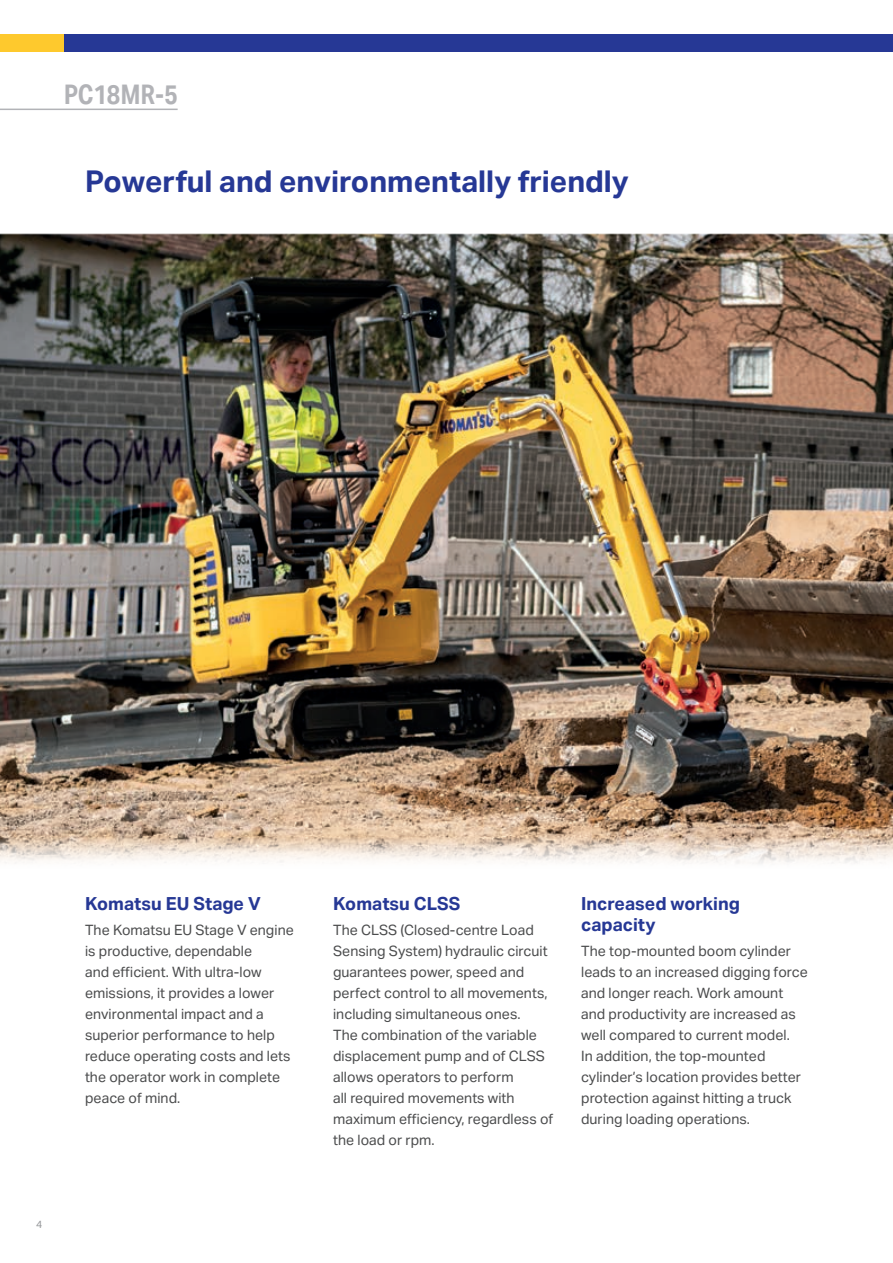
<style>
.page{position:relative;width:893px;height:1263px;background:#fff}
.page>*{position:absolute;margin:0;border:0;box-sizing:border-box;transform-origin:0 0}
.t1{font:700 30px "Aktiv Grotesk";color:#263895}
.t2{font:700 27px "Aktiv Grotesk Cd";color:#b2b3b7}
.t3{font:700 18px/21px "Aktiv Grotesk";color:#263895}
.t4{font:14.25px/21px "Aktiv Grotesk";color:#4b4c4d}
.t5{font:10.5px "Aktiv Grotesk";color:#939598}
</style>
<div class="page">
<img style="left:0;top:234px;width:893px;height:630px">
<hr style="left:0;top:109px;width:178px;height:1px;background:#b2b3b7">
<div style="left:0;top:34px;width:143px;height:17px;background:#fec92d"></div>
<div style="left:64px;top:34px;width:829px;height:17px;background:#263895"></div>
<h2 class="t2" style="left:64px;top:84px;width:115px">PC18MR-5</h2>
<h1 class="t1" style="left:85px;top:169px;width:545px">Powerful and environmentally friendly</h1>
<p class="t5" style="left:36px;top:1220px;width:8px">4</p>
<p class="t3" style="left:85px;top:893px;width:177px">Komatsu EU Stage V</p>
<p class="t4" style="left:85px;top:921px;width:210px">The Komatsu EU Stage V engine is productive, dependable<br>and efficient. With ultra-low emissions, it provides a lower environmental impact and a superior performance to help reduce operating costs and lets the operator work in complete peace of mind.</p>
<p class="t3" style="left:333px;top:893px;width:129px">Komatsu CLSS</p>
<p class="t4" style="left:333px;top:921px;width:222px">The CLSS (Closed-centre Load<br>Sensing System) hydraulic circuit guarantees power, speed and perfect control to all movements, including simultaneous ones.<br>The combination of the variable displacement pump and of CLSS allows operators to perform<br>all required movements with maximum efficiency, regardless of the load or rpm.</p>
<p class="t3" style="left:581px;top:893px;width:160px">Increased working capacity</p>
<p class="t4" style="left:581px;top:942px;width:228px">The top-mounted boom cylinder leads to an increased digging force and longer reach. Work amount and productivity are increased as well compared to current model.<br>In addition, the top-mounted cylinder’s location provides better protection against hitting a truck during loading operations.</p>
</div>
